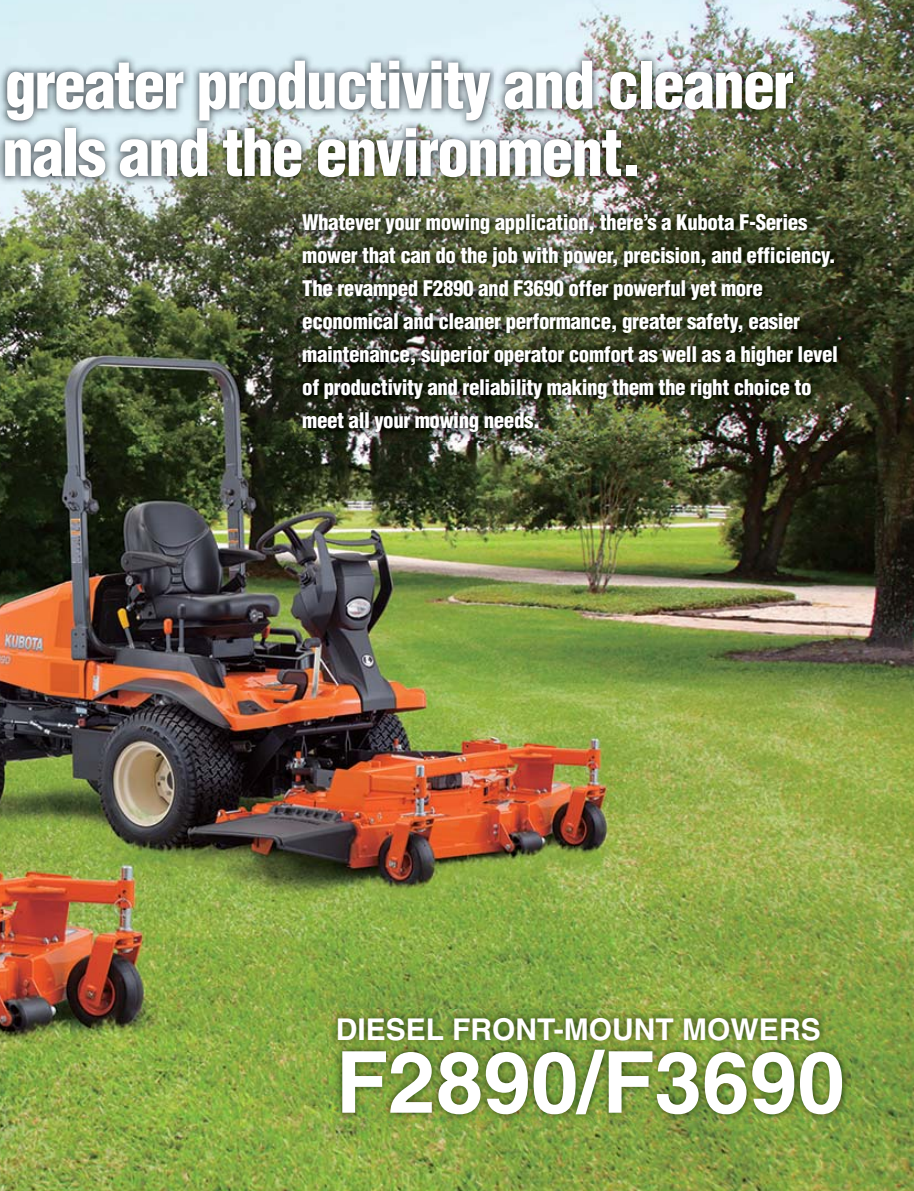
<style>
.page{position:relative;width:914px;height:1191px;background:#fff}
.page>*{position:absolute;margin:0;border:0;box-sizing:border-box;transform-origin:0 0}
.t1{font:700 85.5px "Helvetica";color:#fff}
.t2{font:900 condensed 63.75px/67.5px "Helvetica";letter-spacing:-.03em;color:#fff}
.t3{font:700 30px "Helvetica";color:#fff}
.t4{font:900 condensed 21px/33px "Helvetica";letter-spacing:-.02em;color:#fff}
</style>
<div class="page">
<img style="left:0;top:0;width:913px;height:1191px">
<img style="left:0;top:53px;width:801px;height:143px">
<img style="left:329px;top:1009px;width:521px;height:113px">
<img style="left:294px;top:207px;width:550px;height:233px">
<h2 class="t2" style="left:2px;top:57px;width:793px">greater productivity and cleaner nals and the environment.</h2>
<p class="t4" style="left:302px;top:208px;width:537px">Whatever your mowing application, there’s a Kubota F-Series mower that can do the job with power, precision, and efficiency.<br>The revamped F2890 and F3690 offer powerful yet more economical and cleaner performance, greater safety, easier maintenance, superior operator comfort as well as a higher level of productivity and reliability making them the right choice to meet all your mowing needs.</p>
<h3 class="t3" style="left:335px;top:1018px;width:486px">DIESEL FRONT-MOUNT MOWERS</h3>
<h1 class="t1" style="left:335px;top:1051px;width:510px">F2890/F3690</h1>
</div>
